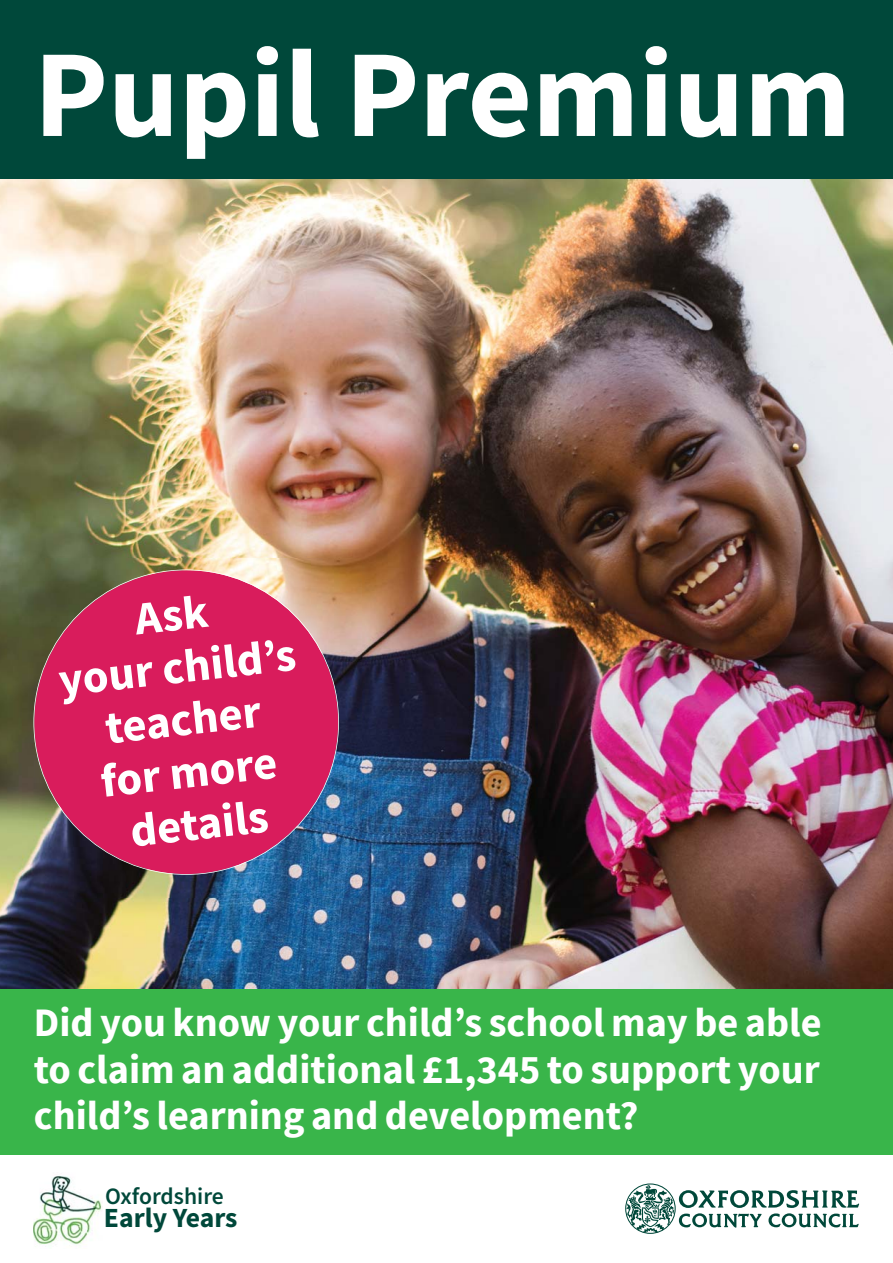
<style>
.page{position:relative;width:893px;height:1263px;background:#fff}
.page>*{position:absolute;margin:0;border:0;box-sizing:border-box;transform-origin:0 0}
.t1{font:700 124.5px "Source Sans Pro";color:#fff}
.t2{font:700 46.65px/52.5px "Source Sans Pro";color:#fff;text-align:center}
.t3{font:700 40.35px/46.7px "Source Sans Pro";color:#fff;text-align:justify}
.t4{font:700 27.75px "Source Sans Pro";color:#00483a}
.t5{font:600 23.55px "Source Sans Pro";color:#00483a}
</style>
<div class="page">
<img style="left:0;top:179px;width:892px;height:810px">
<div style="left:0;top:0;width:892px;height:179px;background:#00483a"></div>
<div style="left:0;top:989px;width:892px;height:165px;background:#39b54a"></div>
<img style="left:23px;top:559px;width:339px;height:339px">
<div style="left:34px;top:570px;width:304px;height:304px;background:#d91c5c;border-radius:50%"></div>
<img style="left:34px;top:1176px;width:68px;height:69px">
<svg style="left:625px;top:1184px;width:234px;height:50px"></svg>
<p class="t1" style="left:34px;top:13px;width:818px">Pupil Premium</p>
<p class="t2" style="left:50px;top:600px;width:240px;rotate:-6deg">Ask<br>your child’s teacher<br>for more details</p>
<p class="t3" style="left:34px;top:998px;width:789px">Did you know your child’s school may be able to claim an additional £1,345 to support your child’s learning and development?</p>
<p class="t5" style="left:105px;top:1183px;width:120px">Oxfordshire</p>
<p class="t4" style="left:104px;top:1201px;width:135px">Early Years</p>
</div>
